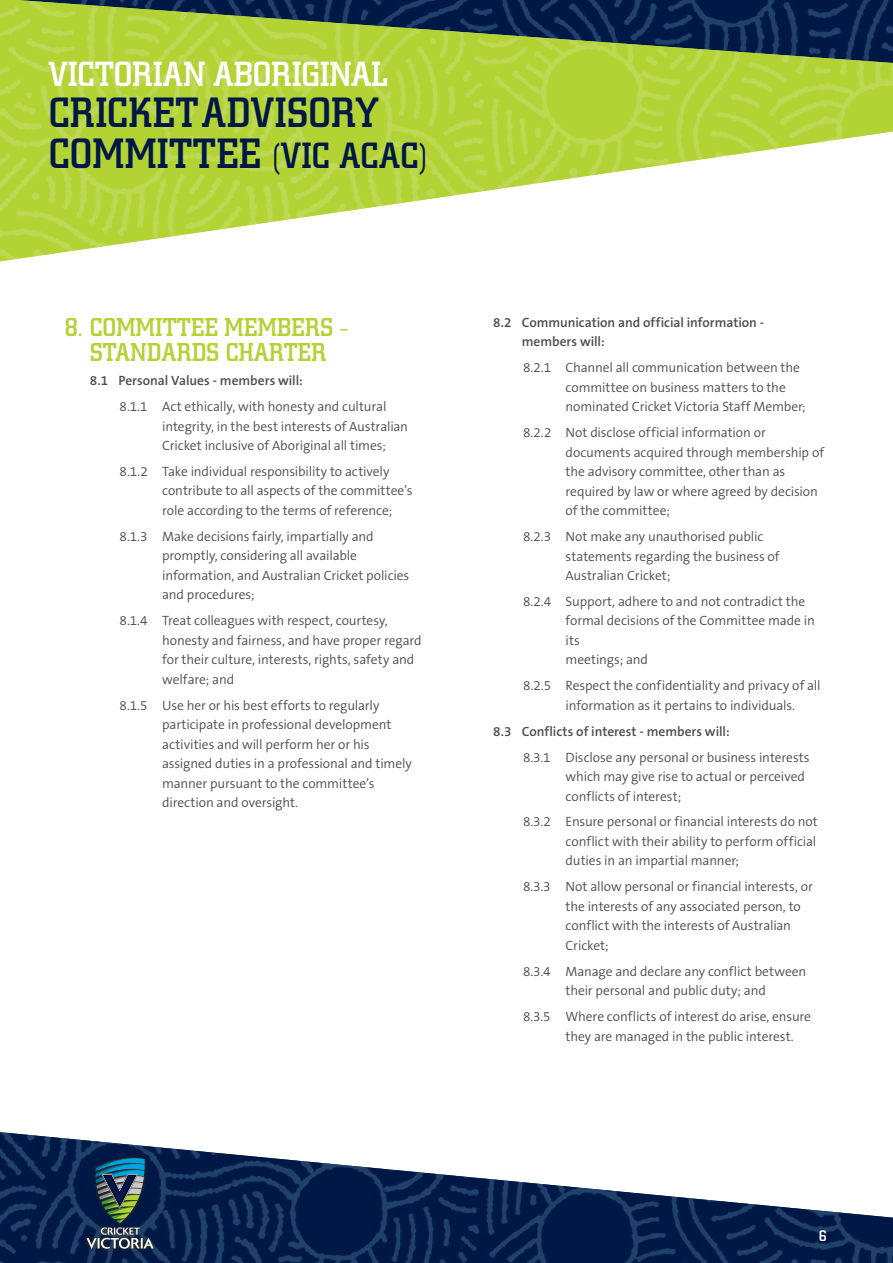
<style>
.page{position:relative;width:893px;height:1263px;background:#fff}
.page>*{position:absolute;margin:0;border:0;box-sizing:border-box;transform-origin:0 0}
.t1{font:500 41.7px/41.1px "City";letter-spacing:.02em;color:#001846}
.t2{font:500 34.5px "City";letter-spacing:.015em;color:#fff}
.Subhead_1{font:500 25.5px/25.5px "City";letter-spacing:.015em;color:#b3d235;text-align:center}
.t3{font:500 15px "City";color:#fff}
.Body_Copy_Indent_3{font:300 13.5px/19.5px "The Sans B4";letter-spacing:-.01em;color:#4d4d4f}
.Body_Copy_Indent_2{font:600 13.5px/19.5px "The Sans B6";color:#4d4d4f}
.s1{font-size:36px}
</style>
<div class="page">
<img style="left:0;top:1132px;width:893px;height:131px">
<img style="left:0;top:0;width:893px;height:262px">
<div style="left:83px;top:1154px;width:74px;height:98px;background:#563c00;opacity:.85"></div>
<img style="left:87px;top:1154px;width:67px;height:95px">
<h2 class="t2" style="left:49px;top:55px;width:341px">VICTORIAN ABORIGINAL</h2>
<h1 class="t1" style="left:49px;top:93px;width:380px">CRICKETADVISORY<br>COMMITTEE <span class="s1">(VIC ACAC)</span></h1>
<p class="Subhead_1" style="left:64px;top:315px;width:286px">8. COMMITTEE MEMBERS -<br>STANDARDS CHARTER</p>
<p class="Body_Copy_Indent_2" style="left:90px;top:371px;width:215px">8.1 Personal Values - members will:</p>
<p class="Body_Copy_Indent_3" style="left:162px;top:397px;width:247px;text-indent:-43px">8.1.1 Act ethically, with honesty and cultural integrity, in the best interests of Australian<br>Cricket inclusive of Aboriginal all times;</p>
<p class="Body_Copy_Indent_3" style="left:162px;top:462px;width:252px;text-indent:-43px">8.1.2 Take individual responsibility to actively contribute to all aspects of the committee’s role according to the terms of reference;</p>
<p class="Body_Copy_Indent_3" style="left:162px;top:527px;width:249px;text-indent:-43px">8.1.3 Make decisions fairly, impartially and promptly, considering all available information, and Australian Cricket policies and procedures;</p>
<p class="Body_Copy_Indent_3" style="left:162px;top:611px;width:261px;text-indent:-43px">8.1.4 Treat colleagues with respect, courtesy, honesty and fairness, and have proper regard for their culture, interests, rights, safety and welfare; and</p>
<p class="Body_Copy_Indent_3" style="left:162px;top:696px;width:251px;text-indent:-43px">8.1.5 Use her or his best efforts to regularly participate in professional development activities and will perform her or his assigned duties in a professional and timely manner pursuant to the committee’s direction and oversight.</p>
<p class="Body_Copy_Indent_2" style="left:522px;top:313px;width:244px;text-indent:-28px">8.2 Communication and official information - members will:</p>
<p class="Body_Copy_Indent_3" style="left:566px;top:358px;width:242px;text-indent:-43px">8.2.1 Channel all communication between the committee on business matters to the nominated Cricket Victoria Staff Member;</p>
<p class="Body_Copy_Indent_3" style="left:566px;top:423px;width:260px;text-indent:-43px">8.2.2 Not disclose official information or documents acquired through membership of the advisory committee, other than as required by law or where agreed by decision of the committee;</p>
<p class="Body_Copy_Indent_3" style="left:566px;top:527px;width:216px;text-indent:-43px">8.2.3 Not make any unauthorised public statements regarding the business of<br>Australian Cricket;</p>
<p class="Body_Copy_Indent_3" style="left:566px;top:592px;width:251px;text-indent:-43px">8.2.4 Support, adhere to and not contradict the formal decisions of the Committee made in its<br>meetings; and</p>
<p class="Body_Copy_Indent_3" style="left:566px;top:676px;width:257px;text-indent:-43px">8.2.5 Respect the confidentiality and privacy of all information as it pertains to individuals.</p>
<p class="Body_Copy_Indent_2" style="left:493px;top:722px;width:238px">8.3 Conflicts of interest - members will:</p>
<p class="Body_Copy_Indent_3" style="left:566px;top:748px;width:246px;text-indent:-43px">8.3.1 Disclose any personal or business interests which may give rise to actual or perceived conflicts of interest;</p>
<p class="Body_Copy_Indent_3" style="left:566px;top:813px;width:254px;text-align:justify;text-indent:-43px">8.3.2 Ensure personal or financial interests do not conflict with their ability to perform official duties in an impartial manner;</p>
<p class="Body_Copy_Indent_3" style="left:566px;top:877px;width:249px;text-indent:-43px">8.3.3 Not allow personal or financial interests, or the interests of any associated person, to conflict with the interests of Australian Cricket;</p>
<p class="Body_Copy_Indent_3" style="left:523px;top:962px;width:285px;text-align:center">8.3.4 Manage and declare any conflict between their personal and public duty; and</p>
<p class="Body_Copy_Indent_3" style="left:566px;top:1007px;width:247px;text-indent:-43px">8.3.5 Where conflicts of interest do arise, ensure they are managed in the public interest.</p>
<p class="t3" style="left:819px;top:1228px;width:10px">6</p>
</div>
